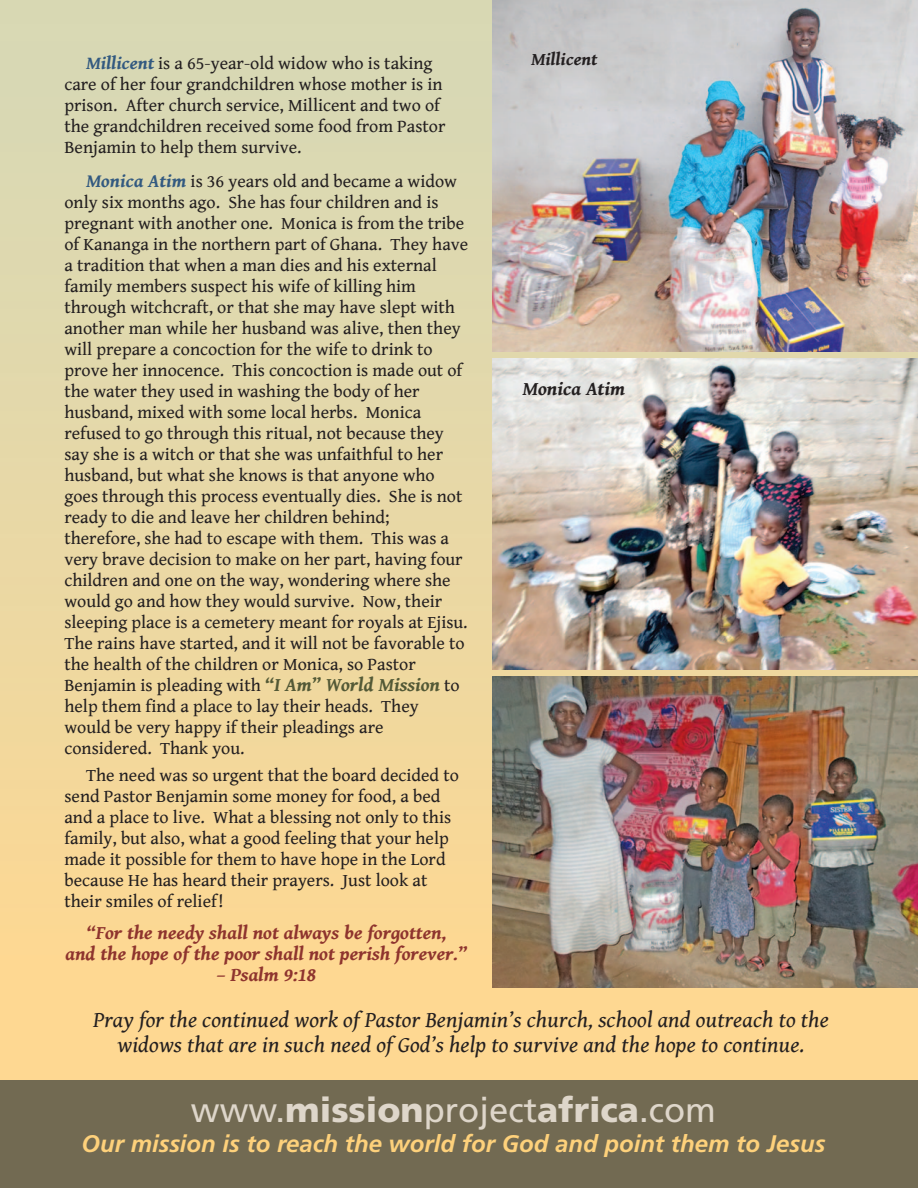
<style>
.page{position:relative;width:918px;height:1188px;background:#fff}
.page>*{position:absolute;margin:0;border:0;box-sizing:border-box;transform-origin:0 0}
.t1{font:34.65px "Frutiger";color:#ded6ca}
.t2{font:italic 700 24px "Frutiger";color:#fed17b}
.t3{font:italic 22.5px/25.5px "Gentium Book Basic";letter-spacing:.01em;color:#231f20;text-align:center}
.t4{font:italic 700 19.5px/21px "Gentium Book Basic";color:#8e342e;text-align:center}
.t5{font:italic 700 19.5px "Gentium Book Basic";color:#231f20}
.t6{font:18px/21px "Gentium Book Basic";color:#231f20}
.t7{font:italic 700 18px "Gentium Book Basic";color:#231f20}
.s1{font-weight:700;font-style:italic;font-size:18.45px;color:#335a80}
.s2{font-weight:700;font-style:italic;font-size:18.9px;color:#335a80}
.s3{font-weight:700;font-style:italic;font-size:19.5px;color:#535936}
.s4{font-weight:900}
</style>
<div class="page">
<div style="left:0;top:0;width:918px;height:1080px;background:linear-gradient(to bottom,#d4d8b8,#ffd890)"></div>
<img style="left:492px;top:1px;width:426px;height:350px">
<img style="left:492px;top:676px;width:426px;height:311px">
<img style="left:492px;top:359px;width:426px;height:311px">
<div style="left:0;top:1080px;width:918px;height:108px;background:#726a52"></div>
<p class="t6" style="left:64px;top:53px;width:383px;text-indent:22px"><span class="s1">Millicent</span> is a 65-year-old widow who is taking care of her four grandchildren whose mother is in prison. After church service, Millicent and two of the grandchildren received some food from Pastor Benjamin to help them survive.</p>
<p class="t6" style="left:64px;top:171px;width:405px;text-indent:22px"><span class="s2">Monica Atim</span> is 36 years old and became a widow only six months ago. She has four children and is pregnant with another one. Monica is from the tribe of Kananga in the northern part of Ghana. They have a tradition that when a man dies and his external family members suspect his wife of killing him through witchcraft, or that she may have slept with another man while her husband was alive, then they will prepare a concoction for the wife to drink to prove her innocence. This concoction is made out of the water they used in washing the body of her husband, mixed with some local herbs. Monica refused to go through this ritual, not because they say she is a witch or that she was unfaithful to her husband, but what she knows is that anyone who goes through this process eventually dies. She is not ready to die and leave her children behind; therefore, she had to escape with them. This was a very brave decision to make on her part, having four children and one on the way, wondering where she would go and how they would survive. Now, their sleeping place is a cemetery meant for royals at Ejisu.<br>The rains have started, and it will not be favorable to the health of the children or Monica, so Pastor Benjamin is pleading with <span class="s3">“I Am” World Mission</span> to help them find a place to lay their heads. They would be very happy if their pleadings are considered. Thank you.</p>
<p class="t6" style="left:64px;top:765px;width:396px;text-indent:22px">The need was so urgent that the board decided to send Pastor Benjamin some money for food, a bed and a place to live. What a blessing not only to this family, but also, what a good feeling that your help made it possible for them to have hope in the Lord because He has heard their prayers. Just look at their smiles of relief!</p>
<p class="t4" style="left:66px;top:923px;width:403px">“For the needy shall not always be forgotten,<br>and the hope of the poor shall not perish forever.”</p>
<p class="t4" style="left:217px;top:965px;width:101px">– Psalm 9:18</p>
<p class="t7" style="left:531px;top:49px;width:68px">Millicent</p>
<p class="t5" style="left:522px;top:378px;width:104px">Monica Atim</p>
<p class="t3" style="left:93px;top:1007px;width:737px">Pray for the continued work of Pastor Benjamin’s church, school and outreach to the widows that are in such need of God’s help to survive and the hope to continue.</p>
<p class="t1" style="left:191px;top:1096px;width:526px">www.<span class="s4">mission</span>project<span class="s4">africa</span>.com</p>
<p class="t2" style="left:81px;top:1134px;width:746px">Our mission is to reach the world for God and point them to Jesus</p>
</div>
